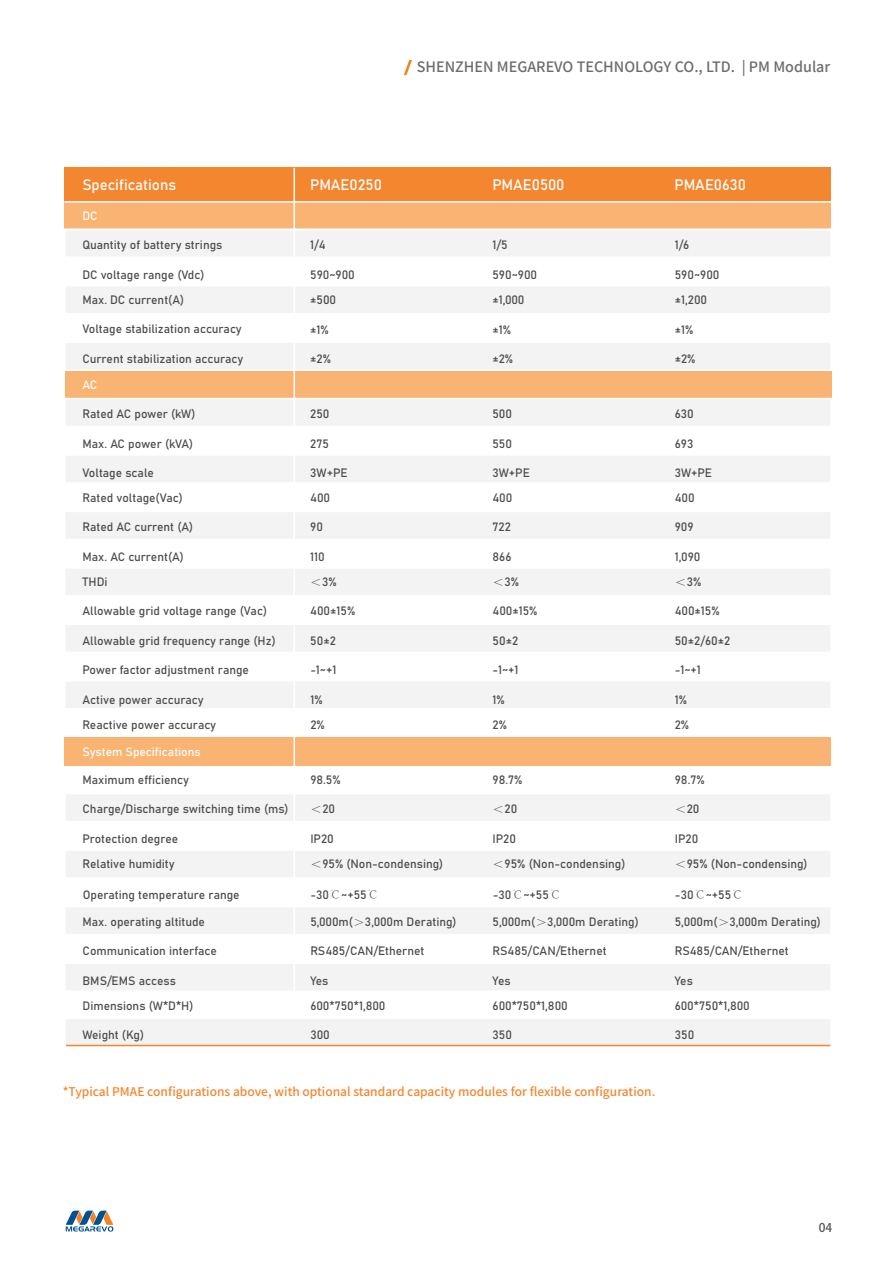
<style>
.page{position:relative;width:893px;height:1263px;background:#fff}
.page>*{position:absolute;margin:0;border:0;box-sizing:border-box;transform-origin:0 0}
.t1{font:15px "Bahnschrift 400 100";color:#fff}
.t2{font:500 14.4px "Source Han Sans CN";color:#6c6d70}
.t3{font:12px/25.2px "Bahnschrift 400 100";color:#4b4c4d}
.t4{font:500 12px "Source Han Sans CN";color:#f58630}
.t5{font:12px "Bahnschrift 400 100";color:#fff}
.t6{font:12px "Source Han Sans CN Light G Bpc EUC H";color:#57585a}
.s1{font-family:"Adobe Song Std";font-weight:300}
</style>
<div class="page">
<div style="left:65px;top:168px;width:766px;height:34px;background:#f58630"></div>
<div style="left:65px;top:202px;width:766px;height:28px;background:#f9b473"></div>
<div style="left:66px;top:371px;width:766px;height:28px;background:#f9b473"></div>
<div style="left:64px;top:228px;width:768px;height:30px;background:#f3f3f3;border:2px solid #fff"></div>
<div style="left:64px;top:285px;width:768px;height:29px;background:#f3f3f3;border:2px solid #fff"></div>
<div style="left:64px;top:341px;width:768px;height:30px;background:#f3f3f3;border:2px solid #fff"></div>
<div style="left:64px;top:398px;width:768px;height:29px;background:#f3f3f3;border:2px solid #fff"></div>
<div style="left:64px;top:454px;width:768px;height:30px;background:#f3f3f3;border:2px solid #fff"></div>
<div style="left:64px;top:511px;width:768px;height:29px;background:#f3f3f3;border:2px solid #fff"></div>
<div style="left:64px;top:567px;width:768px;height:30px;background:#f3f3f3;border:2px solid #fff"></div>
<div style="left:64px;top:623px;width:768px;height:30px;background:#f3f3f3;border:2px solid #fff"></div>
<div style="left:64px;top:680px;width:768px;height:29px;background:#f3f3f3;border:2px solid #fff"></div>
<div style="left:65px;top:737px;width:766px;height:28px;background:#f9b473"></div>
<div style="left:64px;top:793px;width:768px;height:29px;background:#f3f3f3;border:2px solid #fff"></div>
<div style="left:64px;top:849px;width:768px;height:30px;background:#f3f3f3;border:2px solid #fff"></div>
<div style="left:64px;top:906px;width:768px;height:29px;background:#f3f3f3;border:2px solid #fff"></div>
<div style="left:64px;top:962px;width:768px;height:30px;background:#f3f3f3;border:2px solid #fff"></div>
<div style="left:64px;top:1017px;width:768px;height:30px;background:#f3f3f3;border:2px solid #fff"></div>
<hr style="left:65px;top:229px;width:766px;height:2px;background:#fff">
<hr style="left:65px;top:201px;width:766px;height:2px;background:#fff">
<hr style="left:294px;top:168px;width:1px;height:850px;background:#fff">
<hr style="left:66px;top:1045px;width:764px;height:1px;background:#f58630">
<svg style="left:404px;top:60px;width:8px;height:15px"></svg>
<svg style="left:66px;top:1211px;width:47px;height:20px"></svg>
<p class="t1" style="left:82px;top:173px;width:95px">Specifications</p>
<p class="t5" style="left:82px;top:207px;width:17px">DC</p>
<p class="t2" style="left:417px;top:58px;width:415px">SHENZHEN MEGAREVO TECHNOLOGY CO., LTD. | PM Modular</p>
<p class="t1" style="left:310px;top:173px;width:73px">PMAE0250</p>
<p class="t1" style="left:492px;top:173px;width:74px">PMAE0500</p>
<p class="t1" style="left:675px;top:173px;width:73px">PMAE0630</p>
<p class="t3" style="left:82px;top:232px;width:142px">Quantity of battery strings</p>
<p class="t3" style="left:310px;top:232px;width:17px">1/4</p>
<p class="t3" style="left:492px;top:232px;width:17px">1/5</p>
<p class="t3" style="left:82px;top:261px;width:124px">DC voltage range (Vdc)</p>
<p class="t3" style="left:310px;top:261px;width:46px">590~900</p>
<p class="t3" style="left:492px;top:261px;width:46px">590~900</p>
<p class="t3" style="left:82px;top:286px;width:103px">Max. DC current(A)</p>
<p class="t3" style="left:310px;top:287px;width:27px">±500</p>
<p class="t3" style="left:492px;top:287px;width:34px">±1,000</p>
<p class="t3" style="left:82px;top:316px;width:161px">Voltage stabilization accuracy</p>
<p class="t3" style="left:310px;top:316px;width:20px">±1%</p>
<p class="t3" style="left:492px;top:316px;width:20px">±1%</p>
<p class="t3" style="left:82px;top:346px;width:162px">Current stabilization accuracy</p>
<p class="t3" style="left:310px;top:346px;width:22px">±2%</p>
<p class="t3" style="left:492px;top:346px;width:22px">±2%</p>
<p class="t5" style="left:82px;top:375px;width:16px">AC</p>
<p class="t3" style="left:82px;top:400px;width:114px">Rated AC power (kW)</p>
<p class="t3" style="left:310px;top:400px;width:21px">250</p>
<p class="t3" style="left:492px;top:400px;width:21px">500</p>
<p class="t3" style="left:82px;top:430px;width:112px">Max. AC power (kVA)</p>
<p class="t3" style="left:310px;top:430px;width:20px">275</p>
<p class="t3" style="left:492px;top:430px;width:21px">550</p>
<p class="t3" style="left:82px;top:459px;width:73px">Voltage scale</p>
<p class="t3" style="left:310px;top:459px;width:39px">3W+PE</p>
<p class="t3" style="left:492px;top:459px;width:39px">3W+PE</p>
<p class="t3" style="left:82px;top:484px;width:102px">Rated voltage(Vac)</p>
<p class="t3" style="left:310px;top:484px;width:21px">400</p>
<p class="t3" style="left:492px;top:484px;width:21px">400</p>
<p class="t3" style="left:82px;top:514px;width:112px">Rated AC current (A)</p>
<p class="t3" style="left:310px;top:514px;width:14px">90</p>
<p class="t3" style="left:492px;top:514px;width:20px">722</p>
<p class="t3" style="left:82px;top:543px;width:103px">Max. AC current(A)</p>
<p class="t3" style="left:310px;top:543px;width:16px">110</p>
<p class="t3" style="left:492px;top:543px;width:21px">866</p>
<p class="t3" style="left:83px;top:568px;width:27px">THDi</p>
<p class="t3" style="left:310px;top:568px;width:28px"><span class="s1">＜</span>3%</p>
<p class="t3" style="left:492px;top:568px;width:28px"><span class="s1">＜</span>3%</p>
<p class="t3" style="left:83px;top:598px;width:186px">Allowable grid voltage range (Vac)</p>
<p class="t3" style="left:310px;top:598px;width:46px">400±15%</p>
<p class="t3" style="left:492px;top:598px;width:46px">400±15%</p>
<p class="t3" style="left:83px;top:627px;width:195px">Allowable grid frequency range (Hz)</p>
<p class="t3" style="left:310px;top:627px;width:27px">50±2</p>
<p class="t3" style="left:492px;top:627px;width:27px">50±2</p>
<p class="t3" style="left:83px;top:657px;width:168px">Power factor adjustment range</p>
<p class="t3" style="left:310px;top:657px;width:28px">-1~+1</p>
<p class="t3" style="left:493px;top:657px;width:28px">-1~+1</p>
<p class="t3" style="left:83px;top:686px;width:122px">Active power accuracy</p>
<p class="t3" style="left:310px;top:686px;width:14px">1%</p>
<p class="t3" style="left:493px;top:686px;width:14px">1%</p>
<p class="t3" style="left:310px;top:711px;width:16px">2%</p>
<p class="t3" style="left:493px;top:711px;width:16px">2%</p>
<p class="t3" style="left:82px;top:711px;width:135px">Reactive power accuracy</p>
<p class="t5" style="left:82px;top:742px;width:120px">System Specifications</p>
<p class="t3" style="left:83px;top:766px;width:108px">Maximum efficiency</p>
<p class="t3" style="left:310px;top:766px;width:32px">98.5%</p>
<p class="t3" style="left:493px;top:766px;width:31px">98.7%</p>
<p class="t3" style="left:83px;top:796px;width:208px">Charge/Discharge switching time (ms)</p>
<p class="t3" style="left:310px;top:796px;width:26px"><span class="s1">＜</span>20</p>
<p class="t3" style="left:493px;top:796px;width:26px"><span class="s1">＜</span>20</p>
<p class="t3" style="left:83px;top:825px;width:97px">Protection degree</p>
<p class="t3" style="left:310px;top:825px;width:25px">IP20</p>
<p class="t3" style="left:493px;top:825px;width:25px">IP20</p>
<p class="t3" style="left:83px;top:850px;width:94px">Relative humidity</p>
<p class="t3" style="left:310px;top:850px;width:134px"><span class="s1">＜</span>95% (Non-condensing)</p>
<p class="t3" style="left:493px;top:850px;width:134px"><span class="s1">＜</span>95% (Non-condensing)</p>
<p class="t3" style="left:83px;top:881px;width:158px">Operating temperature range</p>
<p class="t3" style="left:311px;top:881px;width:70px">-30<span class="s1">℃</span>~+55<span class="s1">℃</span></p>
<p class="t3" style="left:493px;top:881px;width:70px">-30<span class="s1">℃</span>~+55<span class="s1">℃</span></p>
<p class="t3" style="left:83px;top:908px;width:124px">Max. operating altitude</p>
<p class="t3" style="left:310px;top:908px;width:148px">5,000m(<span class="s1">＞</span>3,000m Derating)</p>
<p class="t3" style="left:493px;top:908px;width:148px">5,000m(<span class="s1">＞</span>3,000m Derating)</p>
<p class="t3" style="left:83px;top:938px;width:136px">Communication interface</p>
<p class="t3" style="left:310px;top:938px;width:116px">RS485/CAN/Ethernet</p>
<p class="t3" style="left:493px;top:938px;width:116px">RS485/CAN/Ethernet</p>
<p class="t3" style="left:83px;top:967px;width:95px">BMS/EMS access</p>
<p class="t3" style="left:310px;top:967px;width:20px">Yes</p>
<p class="t3" style="left:493px;top:967px;width:20px">Yes</p>
<p class="t3" style="left:83px;top:992px;width:112px">Dimensions (W*D*H)</p>
<p class="t3" style="left:310px;top:992px;width:77px">600*750*1,800</p>
<p class="t3" style="left:493px;top:992px;width:77px">600*750*1,800</p>
<p class="t3" style="left:675px;top:232px;width:16px">1/6</p>
<p class="t3" style="left:675px;top:261px;width:46px">590~900 ±1,200</p>
<p class="t3" style="left:675px;top:316px;width:20px">±1%</p>
<p class="t3" style="left:675px;top:346px;width:22px">±2%</p>
<p class="t3" style="left:675px;top:400px;width:21px">630</p>
<p class="t3" style="left:675px;top:430px;width:20px">693</p>
<p class="t3" style="left:675px;top:459px;width:39px">3W+PE<br>400</p>
<p class="t3" style="left:675px;top:514px;width:20px">909</p>
<p class="t3" style="left:675px;top:543px;width:28px">1,090<span class="s1">＜</span>3%</p>
<p class="t3" style="left:675px;top:598px;width:46px">400±15%</p>
<p class="t3" style="left:675px;top:627px;width:57px">50±2/60±2</p>
<p class="t3" style="left:675px;top:656px;width:28px">-1~+1</p>
<p class="t3" style="left:675px;top:686px;width:16px">1%<br>2%</p>
<p class="t3" style="left:675px;top:766px;width:31px">98.7%</p>
<p class="t3" style="left:675px;top:796px;width:26px"><span class="s1">＜</span>20</p>
<p class="t3" style="left:675px;top:825px;width:134px">IP20<br><span class="s1">＜</span>95% (Non-condensing)</p>
<p class="t3" style="left:675px;top:881px;width:70px">-30<span class="s1">℃</span>~+55<span class="s1">℃</span></p>
<p class="t3" style="left:675px;top:908px;width:148px">5,000m(<span class="s1">＞</span>3,000m Derating)</p>
<p class="t3" style="left:675px;top:938px;width:116px">RS485/CAN/Ethernet</p>
<p class="t3" style="left:675px;top:967px;width:77px">Yes<br>600*750*1,800</p>
<p class="t3" style="left:83px;top:1021px;width:63px">Weight (Kg)</p>
<p class="t3" style="left:310px;top:1021px;width:21px">300</p>
<p class="t3" style="left:493px;top:1021px;width:21px">350</p>
<p class="t3" style="left:675px;top:1021px;width:21px">350</p>
<p class="t4" style="left:63px;top:1084px;width:594px">*Typical PMAE configurations above, with optional standard capacity modules for flexible configuration.</p>
<p class="t6" style="left:819px;top:1220px;width:15px">04</p>
</div>
